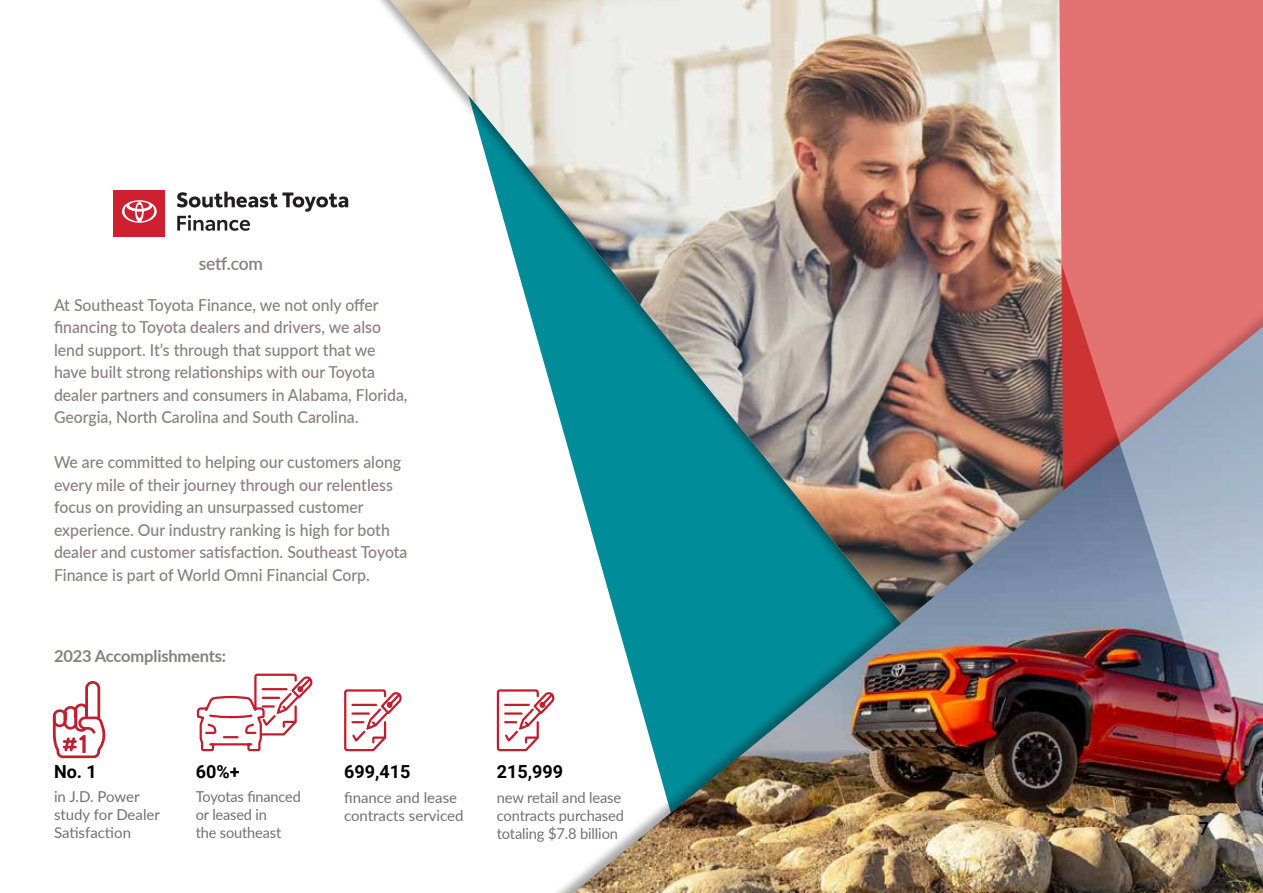
<style>
.page{position:relative;width:1263px;height:893px;background:#fff}
.page>*{position:absolute;margin:0;border:0;box-sizing:border-box;transform-origin:0 0}
.t1{font:700 26.4px "Brandon Grotesque";color:#bf1f2e}
.t2{font:700 18px "Roboto";color:#000}
.t3{font:600 18px "Lato";letter-spacing:-.01em;color:#877f7b}
.t4{font:500 18px "Roboto";color:#000}
.t5{font:500 16.5px/22.5px "Lato";color:#877f7b;scale:.96 1}
.t6{font:700 16.5px "Lato";letter-spacing:-.01em;color:#877f7b}
.t7{font:15px/18px "Lato";letter-spacing:-.01em;color:#717073}
</style>
<div class="page">
<img style="left:52px;top:0;width:1211px;height:893px">
<svg style="left:177px;top:192px;width:171px;height:39px"></svg>
<div style="left:113px;top:191px;width:51px;height:45px;background:#ce2030"></div>
<svg style="left:122px;top:200px;width:35px;height:23px"></svg>
<svg style="left:196px;top:672px;width:119px;height:80px"></svg>
<svg style="left:343px;top:688px;width:61px;height:64px"></svg>
<svg style="left:496px;top:688px;width:61px;height:64px"></svg>
<svg style="left:53px;top:681px;width:53px;height:77px"></svg>
<p class="t3" style="left:199px;top:251px;width:66px">setf.com</p>
<p class="t5" style="left:54px;top:293px;width:370px">At Southeast Toyota Finance, we not only offer financing to Toyota dealers and drivers, we also lend support. It’s through that support that we have built strong relationships with our Toyota dealer partners and consumers in Alabama, Florida, Georgia, North Carolina and South Carolina.</p>
<p class="t5" style="left:54px;top:450px;width:370px">We are committed to helping our customers along every mile of their journey through our relentless focus on providing an unsurpassed customer experience. Our industry ranking is high for both dealer and customer satisfaction. Southeast Toyota Finance is part of World Omni Financial Corp.</p>
<p class="t6" style="left:54px;top:644px;width:174px">2023 Accomplishments:</p>
<h1 class="t1" style="left:79px;top:725px;width:11px">1</h1>
<p class="t2" style="left:54px;top:758px;width:44px">No. 1</p>
<p class="t7" style="left:54px;top:786px;width:107px">in J.D. Power study for Dealer<br>Satisfaction</p>
<p class="t2" style="left:196px;top:758px;width:45px">60%+</p>
<p class="t7" style="left:196px;top:786px;width:107px">Toyotas financed or leased in<br>the southeast</p>
<p class="t2" style="left:344px;top:758px;width:68px">699,415</p>
<p class="t7" style="left:344px;top:788px;width:121px">finance and lease contracts serviced</p>
<p class="t2" style="left:497px;top:758px;width:68px">215,999</p>
<p class="t7" style="left:497px;top:788px;width:129px">new retail and lease contracts purchased totaling $7.8 billion</p>
<p class="t4" style="left:1199px;top:815px;width:12px">7</p>
</div>
